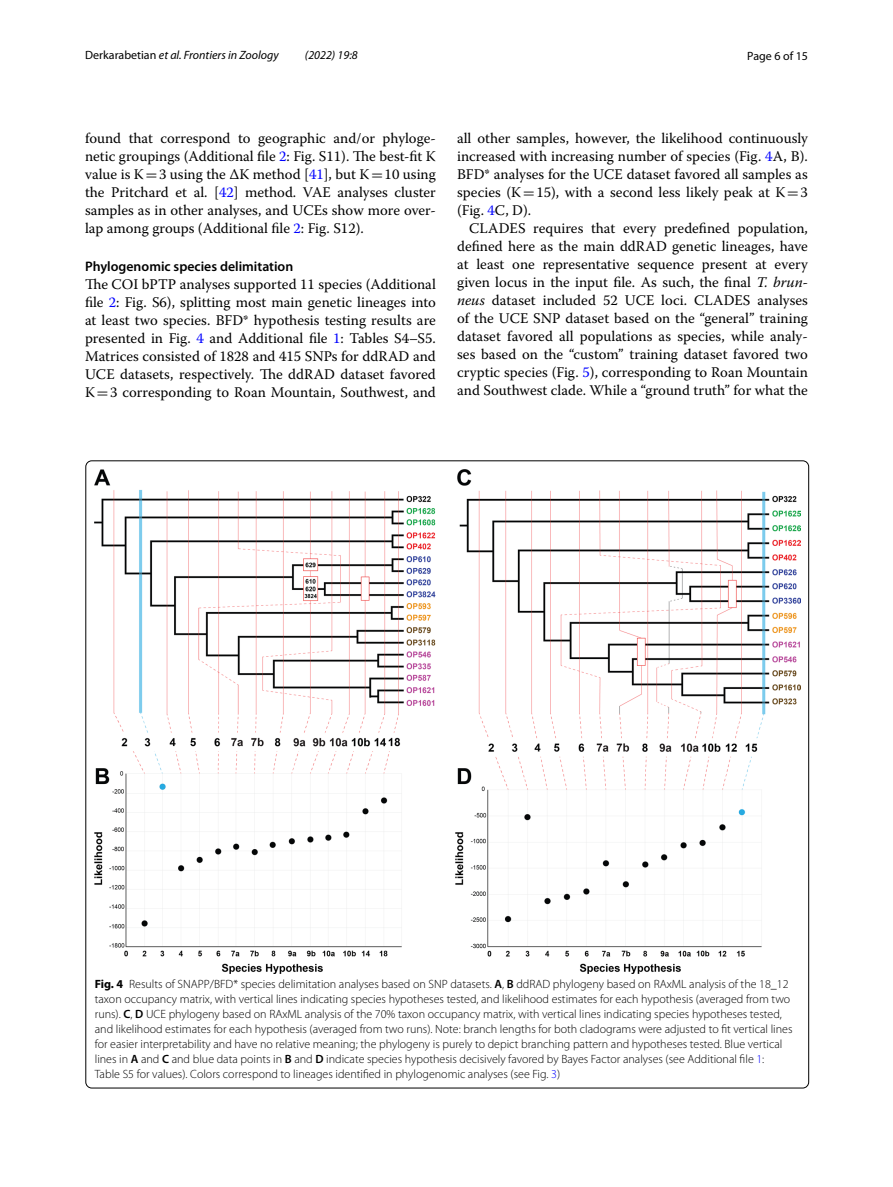
<style>
.page{position:relative;width:893px;height:1187px;background:#fff}
.page>*{position:absolute;margin:0;border:0;box-sizing:border-box;transform-origin:0 0}
.t1{font:14.7px/18px "Warnock Pro";color:#000;text-align:justify}
.t2{font:600 13.8px "Myriad Pro";color:#000}
.t3{font:300 12px/15px "Myriad Pro";color:#000}
.t4{font:italic 12px "Myriad Pro";color:#000}
.t5{font:12px "Myriad Pro";color:#000}
.s1{font-style:normal}
.s2{color:#00f}
.s3{font-family:"MTSY"}
.s4{font-style:italic}
.s5{font-weight:700}
.s6{font-weight:600}
</style>
<div class="page">
<img style="left:94px;top:470px;width:706px;height:503px">
<p class="t4" style="left:85px;top:48px;width:195px"><span class="s1">Derkarabetian</span> et al. Frontiers in Zoology</p>
<p class="t4" style="left:305px;top:48px;width:54px">(2022) 19:8</p>
<p class="t5" style="left:747px;top:48px;width:62px">Page 6 of 15</p>
<p class="t1" style="left:85px;top:128px;width:352px">found that correspond to geographic and/or phyloge&shy;netic groupings (Additional file <span class="s2">2</span>: Fig. S11). The best-fit K value is K<span class="s3">=</span>3 using the ∆K method [<span class="s2">41</span>], but K<span class="s3">=</span>10 using the Pritchard et al. [<span class="s2">42</span>] method. VAE analyses cluster samples as in other analyses, and UCEs show more over&shy;lap among groups (Additional file <span class="s2">2</span>: Fig. S12).</p>
<p class="t2" style="left:85px;top:257px;width:210px">Phylogenomic species delimitation</p>
<p class="t1" style="left:85px;top:275px;width:352px">The COI bPTP analyses supported 11 species (Additional file <span class="s2">2</span>: Fig. S6), splitting most main genetic lineages into at least two species. BFD* hypothesis testing results are presented in Fig. <span class="s2">4</span> and Additional file <span class="s2">1</span>: Tables S4–S5.<br>Matrices consisted of 1828 and 415 SNPs for ddRAD and UCE datasets, respectively. The ddRAD dataset favored K<span class="s3">=</span>3 corresponding to Roan Mountain, Southwest, and</p>
<p class="t1" style="left:457px;top:128px;width:353px">all other samples, however, the likelihood continuously increased with increasing number of species (Fig. <span class="s2">4</span>A, B).<br>BFD* analyses for the UCE dataset favored all samples as species (K<span class="s3">=</span>15), with a second less likely peak at K<span class="s3">=</span>3 (Fig. <span class="s2">4</span>C, D).</p>
<p class="t1" style="left:457px;top:218px;width:353px;text-indent:12px">CLADES requires that every predefined population, defined here as the main ddRAD genetic lineages, have at least one representative sequence present at every given locus in the input file. As such, the final <span class="s4">T. brun&shy;neus</span> dataset included 52 UCE loci. CLADES analyses of the UCE SNP dataset based on the “general” training dataset favored all populations as species, while analy&shy;ses based on the “custom” training dataset favored two cryptic species (Fig. <span class="s2">5</span>), corresponding to Roan Mountain and Southwest clade. While a “ground truth” for what the</p>
<p class="t3" style="left:95px;top:977px;width:699px"><span class="s5">Fig. 4</span> Results of SNAPP/BFD* species delimitation analyses based on SNP datasets. <span class="s6">A</span>, <span class="s6">B</span> ddRAD phylogeny based on RAxML analysis of the 18_12 taxon occupancy matrix, with vertical lines indicating species hypotheses tested, and likelihood estimates for each hypothesis (averaged from two runs). <span class="s6">C</span>, <span class="s6">D</span> UCE phylogeny based on RAxML analysis of the 70% taxon occupancy matrix, with vertical lines indicating species hypotheses tested, and likelihood estimates for each hypothesis (averaged from two runs). Note: branch lengths for both cladograms were adjusted to fit vertical lines for easier interpretability and have no relative meaning; the phylogeny is purely to depict branching pattern and hypotheses tested. Blue vertical lines in <span class="s6">A</span> and <span class="s6">C</span> and blue data points in <span class="s6">B</span> and <span class="s6">D</span> indicate species hypothesis decisively favored by Bayes Factor analyses (see Additional file <span class="s2">1</span>:<br>Table S5 for values). Colors correspond to lineages identified in phylogenomic analyses (see Fig. <span class="s2">3</span>)</p>
</div>
